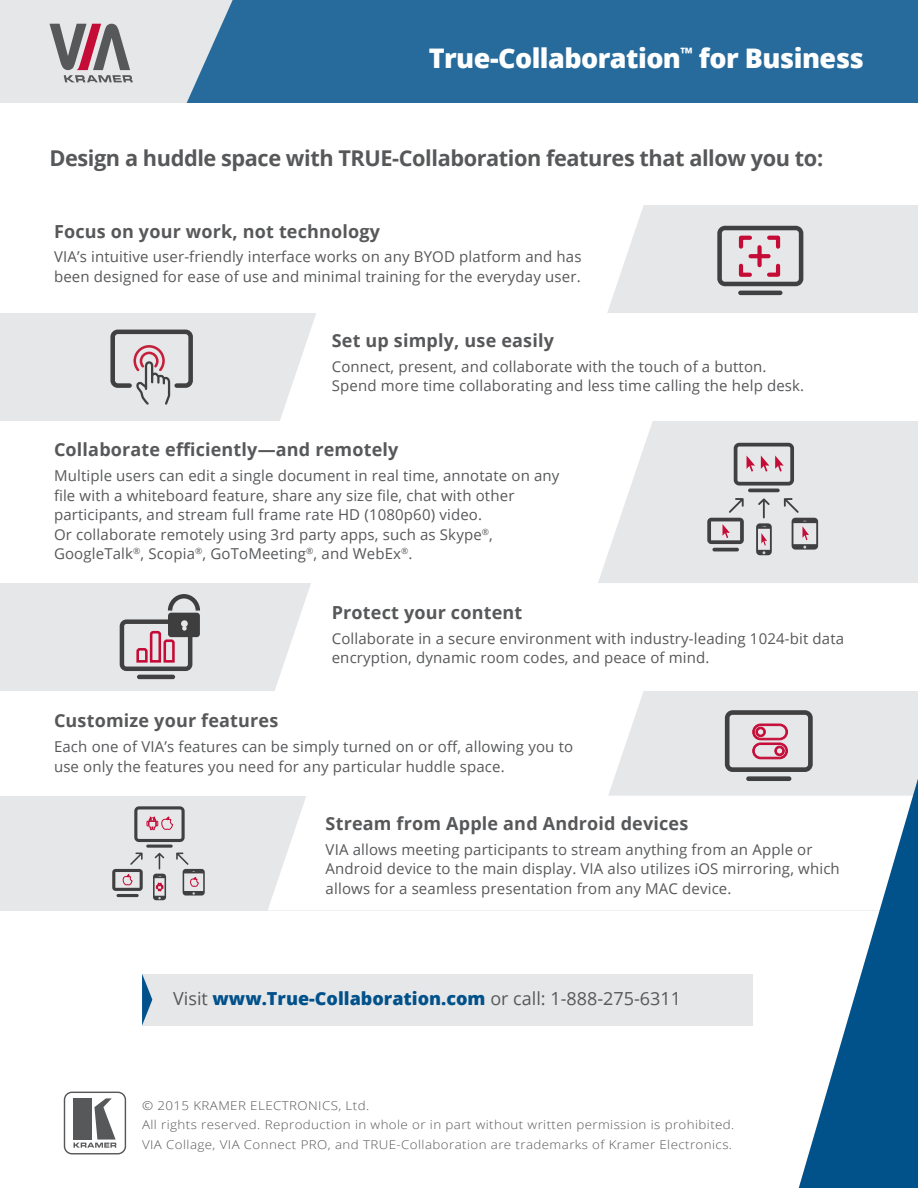
<style>
.page{position:relative;width:918px;height:1188px;background:#fff}
.page>*{position:absolute;margin:0;border:0;box-sizing:border-box;transform-origin:0 0}
.t1{font:800 27px "Open Sans";letter-spacing:-.02em;color:#fff}
.t2{font:700 21.75px "Open Sans";letter-spacing:-.02em;color:#57585a}
.header_1{font:700 18px "Open Sans";letter-spacing:.01em;color:#57585a}
.text_1{font:18px "Open Sans";color:#57585a}
.text_1-2{font:15px/19.5px "Open Sans";letter-spacing:.01em;color:#57585a}
.t3{font:300 12.15px/19.5px "Open Sans";letter-spacing:.03em;color:#57585a;scale:1.1 1}
.s1{font-weight:800;color:#01518b}
</style>
<div class="page">
<div style="left:0;top:421px;width:918px;height:162px;background:#e6e7e9"></div>
<div style="left:0;top:421px;width:653px;height:162px;background:#fff"></div>
<div style="left:0;top:691px;width:918px;height:108px;background:#e6e7e9"></div>
<div style="left:0;top:691px;width:643px;height:105px;background:#fff"></div>
<div style="left:0;top:205px;width:918px;height:108px;background:#e6e7e9"></div>
<div style="left:0;top:205px;width:644px;height:108px;background:#fff"></div>
<div style="left:0;top:583px;width:918px;height:108px;background:#e6e7e9"></div>
<div style="left:275px;top:583px;width:643px;height:108px;background:#fff"></div>
<div style="left:0;top:796px;width:918px;height:114px;background:#e6e7e9"></div>
<div style="left:268px;top:796px;width:531px;height:114px;background:#fff"></div>
<div style="left:0;top:313px;width:918px;height:108px;background:#e6e7e9"></div>
<div style="left:280px;top:313px;width:638px;height:108px;background:#fff"></div>
<div style="left:0;top:0;width:918px;height:104px;background:#276b9c"></div>
<div style="left:110px;top:330px;width:83px;height:58px;border:5px solid #404041;border-radius:5px"></div>
<svg style="left:132px;top:345px;width:40px;height:60px"></svg>
<hr style="left:748px;top:489px;width:32px;height:3px;background:#404041;border-radius:2px">
<hr style="left:712px;top:548px;width:27px;height:3px;background:#404041;border-radius:2px">
<svg style="left:707px;top:498px;width:37px;height:46px"></svg>
<svg style="left:756px;top:498px;width:16px;height:57px"></svg>
<svg style="left:784px;top:498px;width:34px;height:52px"></svg>
<svg style="left:734px;top:443px;width:60px;height:43px"></svg>
<div style="left:746px;top:776px;width:45px;height:5px;background:#404041;border-radius:2px"></div>
<svg style="left:725px;top:710px;width:88px;height:62px"></svg>
<hr style="left:137px;top:675px;width:38px;height:4px;background:#414142;border-radius:2px">
<svg style="left:120px;top:594px;width:80px;height:77px"></svg>
<svg style="left:74px;top:1098px;width:42px;height:50px"></svg>
<div style="left:74px;top:1098px;width:18px;height:42px;background:#57585a"></div>
<div style="left:64px;top:1092px;width:62px;height:62px;border:1px solid #57585a;border-radius:7px"></div>
<div style="left:142px;top:974px;width:610px;height:52px;background:#e6e7e9"></div>
<svg style="left:142px;top:974px;width:10px;height:52px"></svg>
<svg style="left:799px;top:779px;width:119px;height:409px"></svg>
<svg style="left:0;top:0;width:233px;height:104px;background:#c7cbd3"></svg>
<hr style="left:146px;top:845px;width:27px;height:3px;background:#404041;border-radius:2px">
<hr style="left:117px;top:894px;width:22px;height:3px;background:#404041;border-radius:2px">
<svg style="left:112px;top:853px;width:31px;height:38px"></svg>
<svg style="left:134px;top:806px;width:51px;height:36px"></svg>
<svg style="left:176px;top:853px;width:29px;height:43px"></svg>
<svg style="left:153px;top:853px;width:13px;height:47px"></svg>
<hr style="left:738px;top:291px;width:44px;height:4px;background:#404041;border-radius:2px">
<svg style="left:717px;top:226px;width:86px;height:60px"></svg>
<div style="left:757px;top:247px;width:5px;height:18px;background:#c40c37"></div>
<svg style="left:751px;top:254px;width:18px;height:4px"></svg>
<p class="t1" style="left:429px;top:37px;width:437px">True-Collaboration<sup>™</sup> for Business</p>
<p class="t2" style="left:49px;top:142px;width:775px">Design a huddle space with TRUE-Collaboration features that allow you to:</p>
<p class="header_1" style="left:54px;top:218px;width:328px">Focus on your work, not technology</p>
<p class="text_1-2" style="left:54px;top:247px;width:529px">VIA’s intuitive user-friendly interface works on any BYOD platform and has been designed for ease of use and minimal training for the everyday user.</p>
<p class="header_1" style="left:332px;top:328px;width:224px">Set up simply, use easily</p>
<p class="text_1-2" style="left:332px;top:356px;width:474px">Connect, present, and collaborate with the touch of a button.<br>Spend more time collaborating and less time calling the help desk.</p>
<p class="header_1" style="left:54px;top:437px;width:346px">Collaborate efficiently—and remotely</p>
<p class="text_1-2" style="left:54px;top:466px;width:507px">Multiple users can edit a single document in real time, annotate on any file with a whiteboard feature, share any size file, chat with other participants, and stream full frame rate HD (1080p60) video.<br>Or collaborate remotely using 3rd party apps, such as Skype<sup>®</sup>, GoogleTalk<sup>®</sup>, Scopia<sup>®</sup>, GoToMeeting<sup>®</sup>, and WebEx<sup>®</sup>.</p>
<p class="header_1" style="left:332px;top:600px;width:192px">Protect your content</p>
<p class="text_1-2" style="left:332px;top:628px;width:514px">Collaborate in a secure environment with industry-leading 1024-bit data encryption, dynamic room codes, and peace of mind.</p>
<p class="header_1" style="left:54px;top:708px;width:226px">Customize your features</p>
<p class="text_1-2" style="left:54px;top:736px;width:521px">Each one of VIA’s features can be simply turned on or off, allowing you to use only the features you need for any particular huddle space.</p>
<p class="header_1" style="left:326px;top:810px;width:364px">Stream from Apple and Android devices</p>
<p class="text_1-2" style="left:326px;top:839px;width:516px">VIA allows meeting participants to stream anything from an Apple or<br>Android device to the main display. VIA also utilizes iOS mirroring, which allows for a seamless presentation from any MAC device.</p>
<p class="text_1" style="left:173px;top:986px;width:509px">Visit <span class="s1">www.True-Collaboration.com</span> or call: 1-888-275-6311</p>
<p class="t3" style="left:142px;top:1095px;width:540px">© 2015 KRAMER ELECTRONICS, Ltd.<br>All rights reserved. Reproduction in whole or in part without written permission is prohibited.<br>VIA Collage, VIA Connect PRO, and TRUE-Collaboration are trademarks of Kramer Electronics.</p>
</div>
